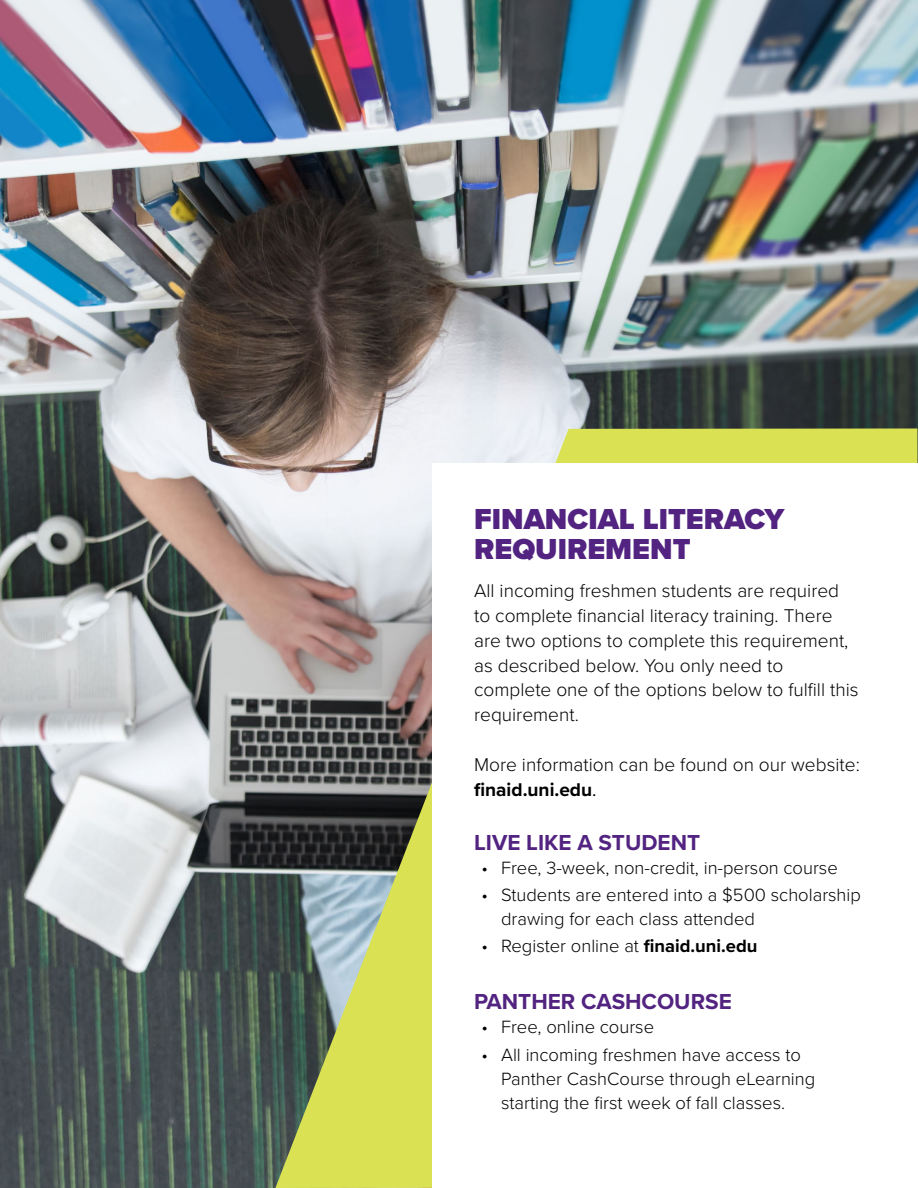
<style>
.page{position:relative;width:918px;height:1188px;background:#fff}
.page>*{position:absolute;margin:0;border:0;box-sizing:border-box;transform-origin:0 0}
.t1{font:900 30px/30px "Proxima Nova";color:#522380}
.t2{font:700 22.5px "Proxima Nova";color:#522380}
.t3{font:300 19.05px/24.8px "Proxima Nova";color:#000}
.t4{font:300 18.45px/24px "Proxima Nova";color:#000}
.s1{font-weight:700}
.s2{font-weight:400}
</style>
<div class="page">
<img style="left:0;top:0;width:918px;height:1188px">
<svg style="left:275px;top:428px;width:643px;height:760px;background:#a9ab7e"></svg>
<div style="left:432px;top:463px;width:486px;height:725px;background:#fff"></div>
<h1 class="t1" style="left:474px;top:504px;width:312px">FINANCIAL LITERACY<br>REQUIREMENT</h1>
<p class="t3" style="left:474px;top:578px;width:386px">All incoming freshmen students are required to complete financial literacy training. There are two options to complete this requirement, as described below. You only need to complete one of the options below to fulfill this requirement.</p>
<p class="t3" style="left:474px;top:751px;width:387px">More information can be found on our website: <span class="s1">finaid.uni.edu</span><span class="s2">.</span></p>
<p class="t2" style="left:474px;top:825px;width:228px">LIVE LIKE A STUDENT</p>
<p class="t4" style="left:482px;top:855px;width:358px">• Free, 3-week, non-credit, in-person course</p>
<p class="t4" style="left:501px;top:882px;width:361px;text-indent:-20px">• Students are entered into a $500 scholarship drawing for each class attended</p>
<p class="t4" style="left:482px;top:933px;width:277px">• Register online at <span class="s1">finaid.uni.edu</span></p>
<p class="t2" style="left:474px;top:985px;width:259px">PANTHER CASHCOURSE</p>
<p class="t4" style="left:482px;top:1014px;width:174px">• Free, online course</p>
<p class="t4" style="left:501px;top:1042px;width:316px;text-indent:-20px">• All incoming freshmen have access to<br>Panther CashCourse through eLearning starting the first week of fall classes.</p>
</div>
